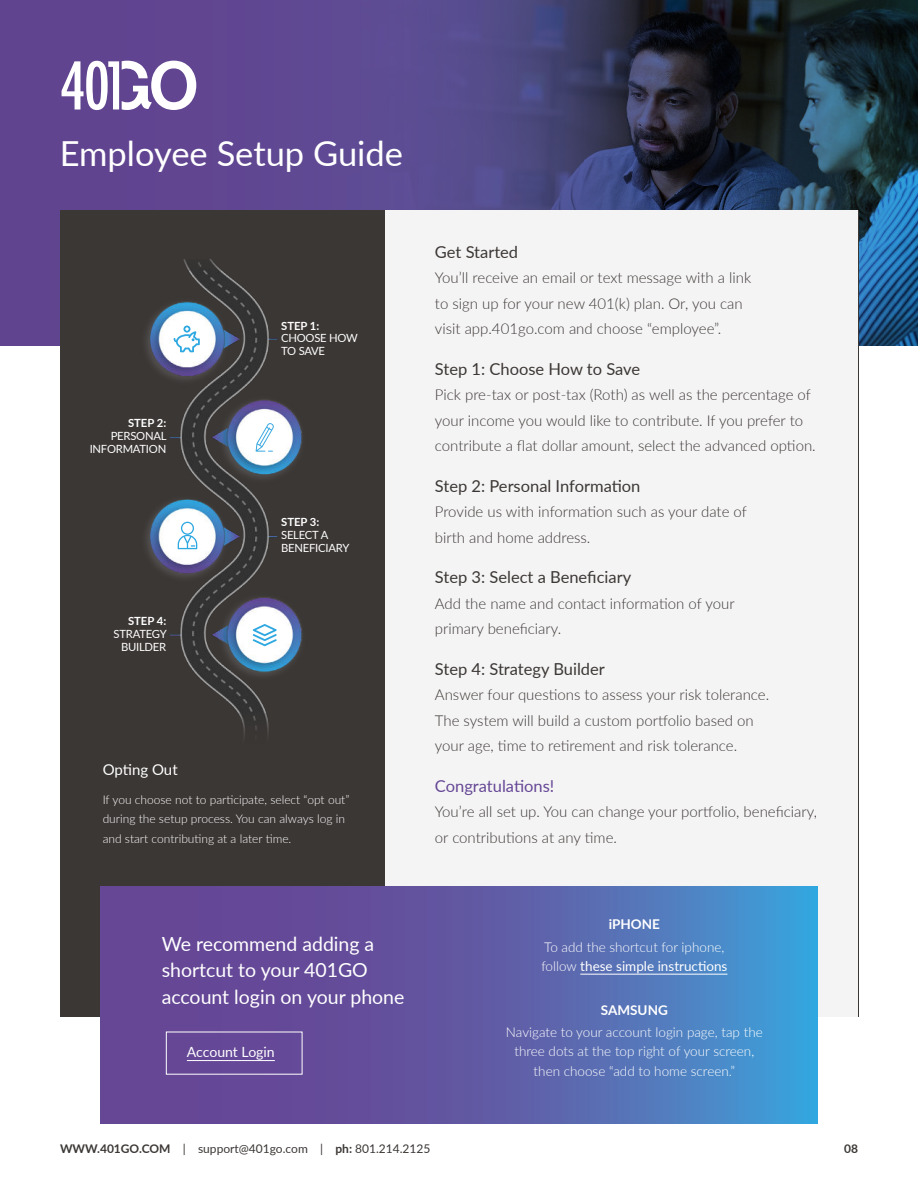
<style>
.page{position:relative;width:918px;height:1188px;background:#fff}
.page>*{position:absolute;margin:0;border:0;box-sizing:border-box;transform-origin:0 0}
.t1{font:34.5px "Lato";color:#fff}
.t2{font:19.5px/26.4px "Lato";color:#fff}
.t3{font:16.5px "Lato";color:#3b3735}
.t4{font:16.5px "Lato";color:#654796}
.t5{font:300 15px/25.5px "Lato";color:#3b3735}
.t6{font:15px "Lato";letter-spacing:-.005em;color:#fff}
.t7{font:14.1px "Lato";letter-spacing:-.005em;color:#fff}
.t8{font:300 13.5px/19.6px "Lato";color:#fff}
.t9{font:700 13.5px "Lato";color:#fff}
.t10{font:300 12px/19.5px "Lato";color:#fff}
.t11{font:12px "Lato";color:#3b3735}
.t12{font:700 12px "Lato";color:#3b3735}
.t13{font:11.25px/12.8px "Lato";letter-spacing:-.02em;color:#fff}
.t14{font:700 11.25px "Lato";color:#fff}
.s1{font-weight:400}
.s2{font-weight:700}
</style>
<div class="page">
<svg style="left:0;top:0;width:918px;height:346px;background:#444073"></svg>
<div style="left:60px;top:211px;width:798px;height:806px;background:#3b3735"></div>
<div style="left:386px;top:211px;width:472px;height:806px;background:#f5f4f4"></div>
<img style="left:146px;top:271px;width:156px;height:443px">
<svg style="left:62px;top:61px;width:134px;height:49px"></svg>
<svg style="left:178px;top:522px;width:19px;height:27px"></svg>
<svg style="left:253px;top:624px;width:24px;height:22px"></svg>
<svg style="left:174px;top:326px;width:26px;height:26px"></svg>
<svg style="left:256px;top:423px;width:18px;height:29px"></svg>
<svg style="left:101px;top:887px;width:717px;height:236px;background:#5b62aa"></svg>
<hr style="left:187px;top:1060px;width:88px;height:1px;background:#fff">
<hr style="left:580px;top:974px;width:147px;height:1px;background:#fff">
<div style="left:166px;top:1032px;width:136px;height:43px;border:1px solid #fff"></div>
<h1 class="t1" style="left:60px;top:139px;width:345px">Employee Setup Guide</h1>
<p class="t14" style="left:128px;top:415px;width:40px">STEP 2:</p>
<p class="t13" style="left:90px;top:430px;width:78px;text-align:right">PERSONAL<br>INFORMATION</p>
<p class="t14" style="left:128px;top:613px;width:40px">STEP 4:</p>
<p class="t13" style="left:114px;top:628px;width:55px;text-align:right">STRATEGY<br>BUILDER</p>
<p class="t14" style="left:281px;top:317px;width:40px">STEP 1:</p>
<p class="t13" style="left:281px;top:333px;width:78px">CHOOSE HOW<br>TO SAVE</p>
<p class="t14" style="left:281px;top:514px;width:40px">STEP 3:</p>
<p class="t13" style="left:281px;top:529px;width:70px">SELECT A<br>BENEFICIARY</p>
<p class="t6" style="left:103px;top:759px;width:77px">Opting Out</p>
<p class="t10" style="left:103px;top:789px;width:248px">If you choose not to participate, select “opt out” during the setup process. You can always log in and start contributing at a later time.</p>
<h2 class="t2" style="left:162px;top:932px;width:244px">We recommend adding a shortcut to your 401GO account login on your phone</h2>
<p class="t7" style="left:187px;top:1046px;width:89px">Account Login</p>
<p class="t3" style="left:435px;top:245px;width:85px">Get Started</p>
<p class="t5" style="left:435px;top:265px;width:318px">You’ll receive an email or text message with a link to sign up for your new 401(k) plan. Or, you can visit app.401go.com and choose “employee”.</p>
<p class="t3" style="left:435px;top:362px;width:207px">Step 1: Choose How to Save</p>
<p class="t5" style="left:435px;top:382px;width:382px">Pick pre-tax or post-tax (Roth) as well as the percentage of your income you would like to contribute. If you prefer to contribute a flat dollar amount, select the advanced option.</p>
<p class="t3" style="left:435px;top:474px;width:207px">Step 2: Personal Information</p>
<p class="t5" style="left:435px;top:499px;width:314px">Provide us with information such as your date of birth and home address.</p>
<p class="t3" style="left:435px;top:565px;width:198px">Step 3: Select a Beneficiary</p>
<p class="t5" style="left:435px;top:590px;width:301px">Add the name and contact information of your primary beneficiary.</p>
<p class="t3" style="left:435px;top:662px;width:172px">Step 4: Strategy Builder</p>
<p class="t5" style="left:435px;top:682px;width:336px">Answer four questions to assess your risk tolerance.<br>The system will build a custom portfolio based on your age, time to retirement and risk tolerance.</p>
<p class="t4" style="left:435px;top:774px;width:121px">Congratulations!</p>
<p class="t5" style="left:435px;top:799px;width:384px">You’re all set up. You can change your portfolio, beneficiary, or contributions at any time.</p>
<p class="t9" style="left:609px;top:914px;width:53px">iPHONE</p>
<p class="t8" style="left:541px;top:937px;width:188px;line-height:19.2px">To add the shortcut for iphone, follow <span class="s1">these simple instructions</span></p>
<p class="t9" style="left:601px;top:1001px;width:68px">SAMSUNG</p>
<p class="t8" style="left:506px;top:1022px;width:258px;text-align:center">Navigate to your account login page, tap the three dots at the top right of your screen, then choose “add to home screen.”</p>
<p class="t11" style="left:60px;top:1143px;width:372px"><span class="s2">WWW.401GO.COM</span> | support@401go.com | <span class="s2">ph:</span> 801.214.2125</p>
<p class="t12" style="left:844px;top:1144px;width:15px">08</p>
</div>
